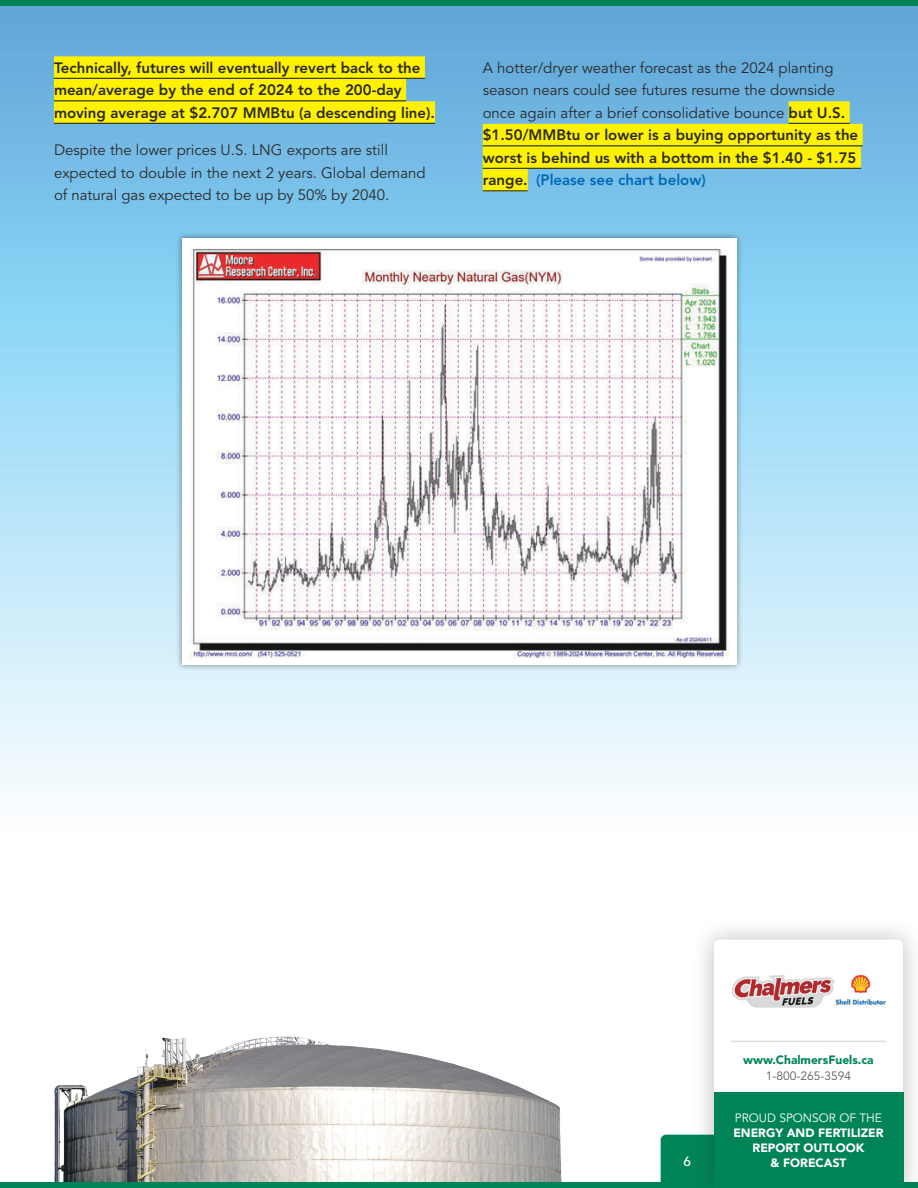
<style>
.page{position:relative;width:918px;height:1188px;background:#fff}
.page>*{position:absolute;margin:0;border:0;box-sizing:border-box;transform-origin:0 0}
.t1{font:15px/22.5px "Avenir LT Std";color:#2b292a}
.t2{font:800 15px/22.5px "Avenir LT Std";color:#2b292a}
.t3{font:500 13.5px "Avenir LT Std";color:#fff}
.t4{font:900 12px/15px "Avenir LT Std";color:#fff;text-align:center}
.t5{font:900 12px "Avenir LT Std";color:#008457}
.t6{font:12px "Avenir LT Std";color:#fff}
.t7{font:12px "Avenir LT Std";color:#5b5c5e}
.s1{font-weight:800}
.s2{font-weight:800;color:#0069b4}
</style>
<div class="page">
<div style="left:0;top:0;width:918px;height:834px;background:linear-gradient(to bottom,#55aee1,#f9ffff)"></div>
<div style="left:0;top:0;width:918px;height:5px;background:#008457"></div>
<div style="left:54px;top:56px;width:371px;height:23px;background:#fff200"></div>
<div style="left:54px;top:79px;width:352px;height:22px;background:#fff200"></div>
<div style="left:54px;top:101px;width:381px;height:23px;background:#fff200"></div>
<div style="left:789px;top:101px;width:61px;height:23px;background:#fff200"></div>
<div style="left:483px;top:124px;width:380px;height:22px;background:#fff200"></div>
<div style="left:483px;top:146px;width:378px;height:23px;background:#fff200"></div>
<div style="left:483px;top:169px;width:45px;height:22px;background:#fff200"></div>
<div style="left:175px;top:231px;width:568px;height:440px;background:#2b292a;opacity:.5"></div>
<div style="left:182px;top:238px;width:554px;height:427px;background:#fff"></div>
<img style="left:189px;top:249px;width:540px;height:410px">
<img style="left:54px;top:1036px;width:507px;height:147px">
<hr style="left:54px;top:123px;width:381px;height:1px;background:#2b292a">
<hr style="left:54px;top:78px;width:371px;height:1px;background:#2b292a">
<hr style="left:54px;top:100px;width:352px;height:1px;background:#2b292a">
<hr style="left:483px;top:190px;width:45px;height:1px;background:#2b292a">
<hr style="left:483px;top:145px;width:380px;height:1px;background:#2b292a">
<hr style="left:483px;top:168px;width:378px;height:1px;background:#2b292a">
<hr style="left:789px;top:123px;width:61px;height:1px;background:#2b292a">
<svg style="left:661px;top:1135px;width:30px;height:48px"></svg>
<div style="left:0;top:1183px;width:918px;height:5px;background:#008457"></div>
<div style="left:691px;top:917px;width:227px;height:271px;background:#2b292a;opacity:.3"></div>
<svg style="left:714px;top:940px;width:189px;height:153px"></svg>
<hr style="left:731px;top:1041px;width:155px;height:1px;background:#dcdddf">
<div style="left:714px;top:1093px;width:189px;height:95px;background:#008457"></div>
<img style="left:731px;top:972px;width:155px;height:36px">
<p class="t2" style="left:54px;top:57px;width:383px">Technically, futures will eventually revert back to the mean/average by the end of 2024 to the 200-day moving average at $2.707 MMBtu (a descending line).</p>
<p class="t1" style="left:54px;top:140px;width:373px">Despite the lower prices U.S. LNG exports are still expected to double in the next 2 years. Global demand of natural gas expected to be up by 50% by 2040.</p>
<p class="t1" style="left:483px;top:58px;width:377px">A hotter/dryer weather forecast as the 2024 planting season nears could see futures resume the downside once again after a brief consolidative bounce <span class="s1">but U.S. $1.50/MMBtu or lower is a buying opportunity as the worst is behind us with a bottom in the $1.40 - $1.75 range.</span> <span class="s2">(Please see chart below)</span></p>
<p class="t5" style="left:743px;top:1054px;width:132px">www.ChalmersFuels.ca</p>
<p class="t7" style="left:766px;top:1071px;width:87px">1-800-265-3594</p>
<p class="t6" style="left:735px;top:1113px;width:149px">PROUD SPONSOR OF THE</p>
<p class="t4" style="left:733px;top:1126px;width:152px">ENERGY AND FERTILIZER<br>REPORT OUTLOOK</p>
<p class="t3" style="left:684px;top:1154px;width:9px">6</p>
<p class="t4" style="left:771px;top:1156px;width:77px">&amp; FORECAST</p>
</div>
